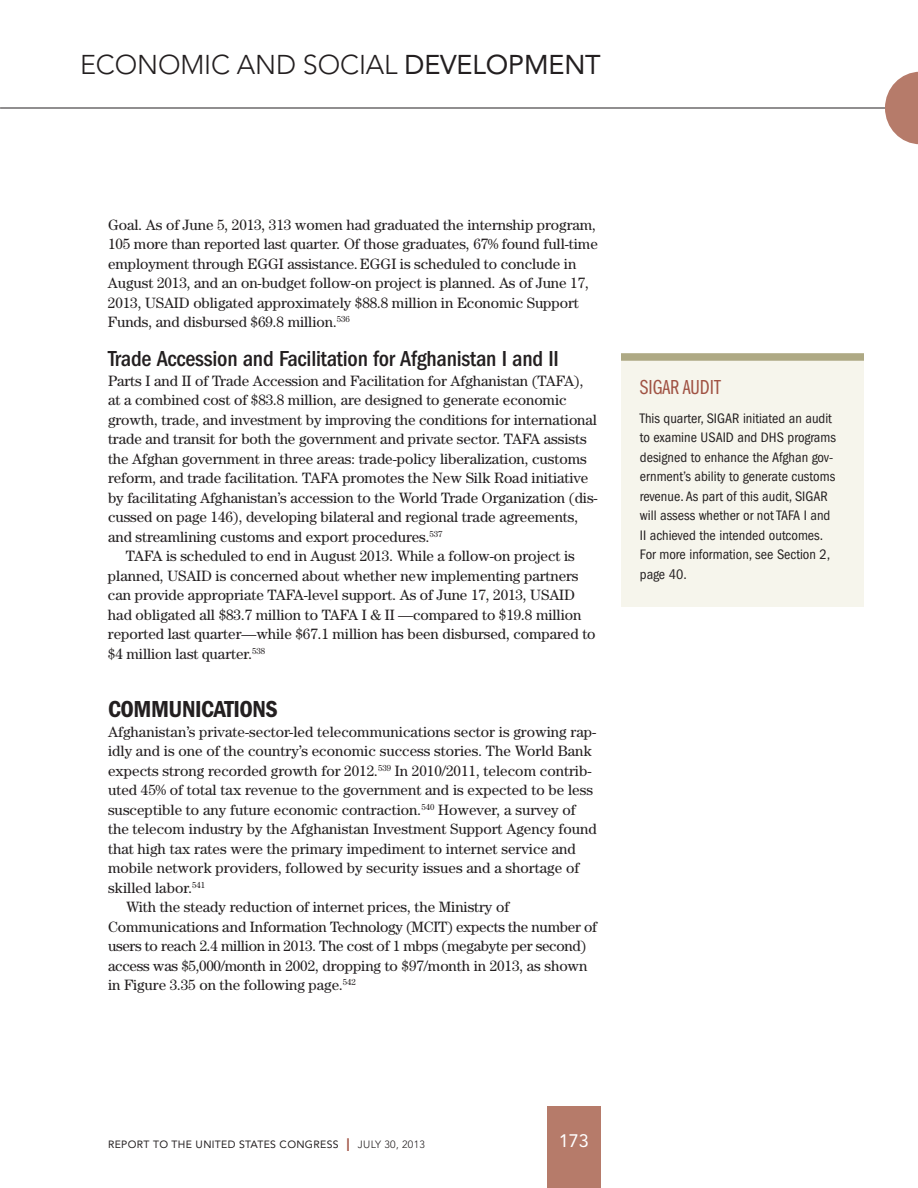
<style>
.page{position:relative;width:918px;height:1188px;background:#fff}
.page>*{position:absolute;margin:0;border:0;box-sizing:border-box;transform-origin:0 0}
.t1{font:300 27px "Avenir LT Std";letter-spacing:-.005em;color:#231f20}
.t2{font:24px "ITC Franklin Gothic Std Dm Cd";letter-spacing:-.02em;color:#231f20}
.t3{font:500 condensed 22.5px "ITC Franklin Gothic Std";letter-spacing:-.01em;color:#231f20}
.t4{font:21px "ITC Franklin Gothic Std Bk Cp";color:#a05243}
.t5{font:18px "Avenir LT Std";color:#fff}
.P_Indent{font:15px/19.5px "Century Std";letter-spacing:-.005em;color:#231f20}
.t6{font:condensed 14.25px/19.5px "ITC Franklin Gothic Std";color:#231f20}
.t7{font:10.5px "Avenir LT Std";letter-spacing:.03em;color:#231f20}
.s1{font-weight:400}
.s2{font-size:18px;color:#a05243}
.s3{font-weight:300}
</style>
<div class="page">
<hr style="left:0;top:108px;width:918px;height:1px;background:#231f20">
<svg style="left:885px;top:72px;width:33px;height:72px"></svg>
<div style="left:547px;top:1107px;width:54px;height:81px;background:#b67b6a"></div>
<div style="left:621px;top:353px;width:243px;height:254px;background:#f6f5ec"></div>
<div style="left:621px;top:353px;width:243px;height:8px;background:#aea984"></div>
<h1 class="t1" style="left:80px;top:49px;width:522px">ECONOMIC AND SOCIAL <span class="s1">DEVELOPMENT</span></h1>
<p class="P_Indent" style="left:108px;top:214px;width:491px">Goal. As of June 5, 2013, 313 women had graduated the internship program, 105 more than reported last quarter. Of those graduates, 67% found full-time employment through EGGI assistance.EGGI is scheduled to conclude in August 2013, and an on-budget follow-on project is planned. As of June 17, 2013, USAID obligated approximately $88.8 million in Economic Support Funds, and disbursed $69.8 million.<sup>536</sup></p>
<h4 class="t3" style="left:108px;top:346px;width:452px">Trade Accession and Facilitation for Afghanistan I and II</h4>
<p class="P_Indent" style="left:108px;top:370px;width:491px">Parts I and II of Trade Accession and Facilitation for Afghanistan (TAFA), at a combined cost of $83.8 million, are designed to generate economic growth, trade, and investment by improving the conditions for international trade and transit for both the government and private sector. TAFA assists the Afghan government in three areas: trade-policy liberalization, customs reform, and trade facilitation. TAFA promotes the New Silk Road initiative by facilitating Afghanistan’s accession to the World Trade Organization (dis&shy;cussed on page 146), developing bilateral and regional trade agreements, and streamlining customs and export procedures.<sup>537</sup></p>
<p class="P_Indent" style="left:108px;top:546px;width:489px;text-indent:18px">TAFA is scheduled to end in August 2013. While a follow-on project is planned, USAID is concerned about whether new implementing partners can provide appropriate TAFA-level support. As of June 17, 2013, USAID had obligated all $83.7 million to TAFA I &amp; II —compared to $19.8 million reported last quarter—while $67.1 million has been disbursed, compared to $4 million last quarter.<sup>538</sup></p>
<h3 class="t2" style="left:108px;top:695px;width:171px">COMMUNICATIONS</h3>
<p class="P_Indent" style="left:108px;top:721px;width:490px">Afghanistan’s private-sector-led telecommunications sector is growing rap&shy;idly and is one of the country’s economic success stories. The World Bank expects strong recorded growth for 2012.<sup>539</sup> In 2010/2011, telecom contrib&shy;uted 45% of total tax revenue to the government and is expected to be less susceptible to any future economic contraction.<sup>540</sup> However, a survey of the telecom industry by the Afghanistan Investment Support Agency found that high tax rates were the primary impediment to internet service and mobile network providers, followed by security issues and a shortage of skilled labor.<sup>541</sup></p>
<p class="P_Indent" style="left:108px;top:897px;width:491px;text-indent:18px">With the steady reduction of internet prices, the Ministry of Communications and Information Technology (MCIT) expects the number of users to reach 2.4 million in 2013. The cost of 1 mbps (megabyte per second) access was $5,000/month in 2002, dropping to $97/month in 2013, as shown in Figure 3.35 on the following page.<sup>542</sup></p>
<p class="t4" style="left:640px;top:376px;width:83px">SIGAR AUDIT</p>
<p class="t6" style="left:640px;top:408px;width:198px">This quarter, SIGAR initiated an audit to examine USAID and DHS programs designed to enhance the Afghan gov&shy;ernment’s ability to generate customs revenue. As part of this audit, SIGAR will assess whether or not TAFA I and II achieved the intended outcomes.<br>For more information, see Section 2, page 40.</p>
<p class="t7" style="left:108px;top:1138px;width:318px">REPORT TO THE UNITED STATES CONGRESS <span class="s2">I</span> <span class="s3">JULY 30, 2013</span></p>
<p class="t5" style="left:559px;top:1131px;width:32px">173</p>
</div>
